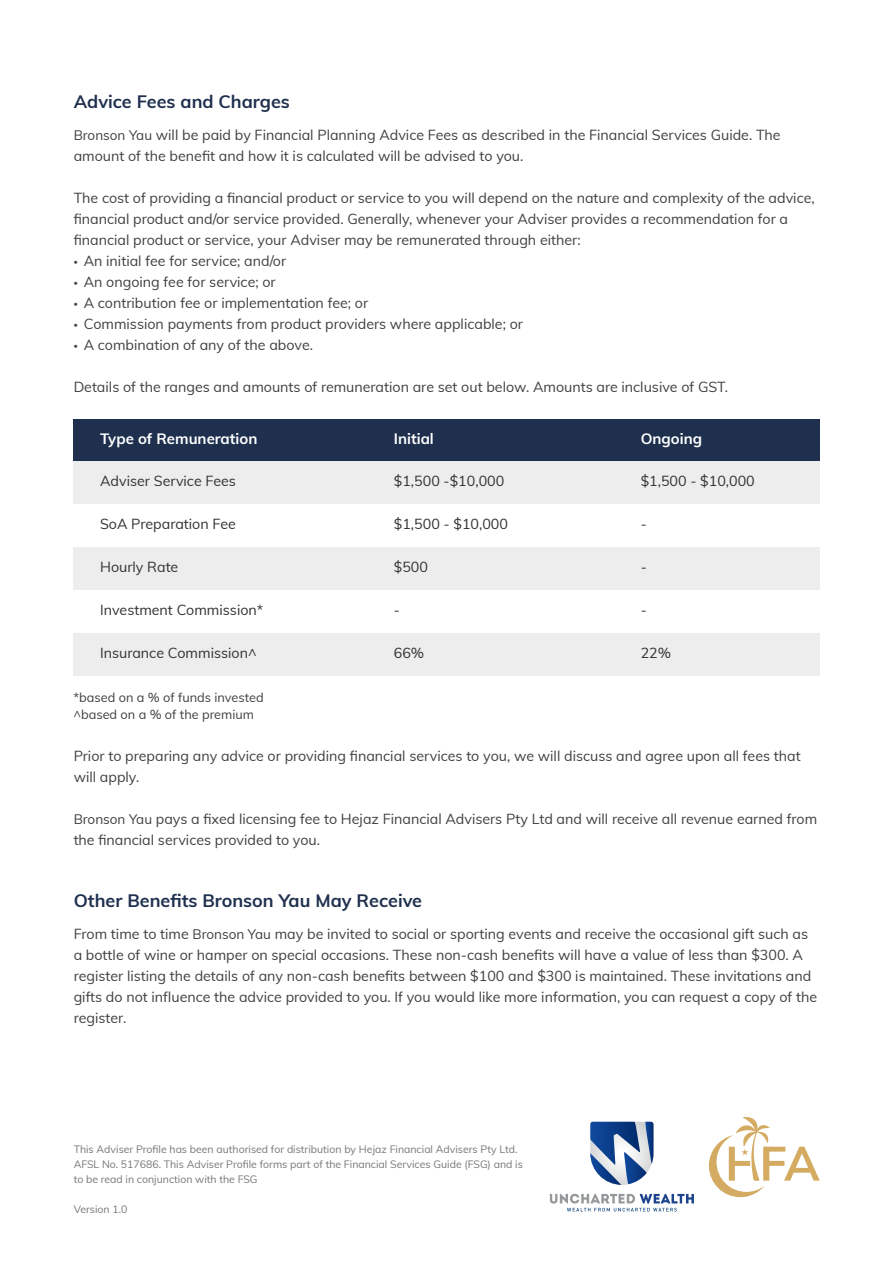
<style>
.page{position:relative;width:893px;height:1263px;background:#fff}
.page>*{position:absolute;margin:0;border:0;box-sizing:border-box;transform-origin:0 0}
.t1{font:700 18px "Muli";color:#1f304f}
.t2{font:700 15px "Muli";color:#fff}
.t3{font:14.25px/21px "Muli";color:#3f3f3f}
.t4{font:14.25px "Muli";color:#313131}
.t5{font:12.75px/16.5px "Muli";color:#3f3f3f}
.t6{font:10.5px/15px "Muli";color:#777}
.s1{font-size:13.5px}
.s2{font-family:"Myriad Pro"}
</style>
<div class="page">
<div style="left:74px;top:419px;width:746px;height:42px;background:#1f304f"></div>
<div style="left:74px;top:461px;width:746px;height:43px;background:#ededed"></div>
<div style="left:74px;top:547px;width:746px;height:43px;background:#ededed"></div>
<div style="left:74px;top:633px;width:746px;height:43px;background:#ededed"></div>
<svg style="left:709px;top:1117px;width:111px;height:80px"></svg>
<svg style="left:550px;top:1194px;width:144px;height:17px"></svg>
<svg style="left:590px;top:1122px;width:63px;height:63px"></svg>
<p class="t1" style="left:74px;top:89px;width:218px">Advice Fees and Charges</p>
<p class="t3" style="left:74px;top:124px;width:708px"><span class="s1">Bronson Yau</span> will be paid by Financial Planning Advice Fees as described in the Financial Services Guide. The amount of the benefit and how it is calculated will be advised to you.</p>
<p class="t3" style="left:74px;top:187px;width:743px">The cost of providing a financial product or service to you will depend on the nature and complexity of the advice, financial product and/or service provided. Generally, whenever your Adviser provides a recommendation for a financial product or service, your Adviser may be remunerated through either:</p>
<p class="t3" style="left:74px;top:250px;width:214px"><span class="s2">•</span> An initial fee for service; and/or</p>
<p class="t3" style="left:74px;top:271px;width:204px"><span class="s2">•</span> An ongoing fee for service; or</p>
<p class="t3" style="left:74px;top:292px;width:296px"><span class="s2">•</span> A contribution fee or implementation fee; or</p>
<p class="t3" style="left:74px;top:313px;width:451px"><span class="s2">•</span> Commission payments from product providers where applicable; or</p>
<p class="t3" style="left:74px;top:334px;width:241px"><span class="s2">•</span> A combination of any of the above.</p>
<p class="t3" style="left:74px;top:376px;width:656px">Details of the ranges and amounts of remuneration are set out below. Amounts are inclusive of GST.</p>
<p class="t2" style="left:100px;top:428px;width:159px">Type of Remuneration</p>
<p class="t2" style="left:394px;top:428px;width:42px">Initial</p>
<p class="t2" style="left:641px;top:428px;width:63px">Ongoing</p>
<p class="t4" style="left:100px;top:471px;width:137px">Adviser Service Fees</p>
<p class="t4" style="left:394px;top:471px;width:112px">$1,500 -$10,000</p>
<p class="t4" style="left:641px;top:471px;width:116px">$1,500 - $10,000</p>
<p class="t4" style="left:100px;top:513px;width:137px">SoA Preparation Fee</p>
<p class="t4" style="left:394px;top:513px;width:116px">$1,500 - $10,000</p>
<p class="t4" style="left:641px;top:513px;width:8px">-</p>
<p class="t4" style="left:100px;top:556px;width:80px">Hourly Rate</p>
<p class="t4" style="left:394px;top:556px;width:36px">$500</p>
<p class="t4" style="left:641px;top:556px;width:8px">-</p>
<p class="t4" style="left:100px;top:599px;width:165px">Investment Commission*</p>
<p class="t4" style="left:394px;top:599px;width:8px">-</p>
<p class="t4" style="left:641px;top:599px;width:8px">-</p>
<p class="t4" style="left:100px;top:642px;width:158px">Insurance Commission^</p>
<p class="t4" style="left:394px;top:642px;width:32px">66%</p>
<p class="t4" style="left:641px;top:642px;width:32px">22%</p>
<p class="t5" style="left:73px;top:688px;width:192px">*based on a % of funds invested ^based on a % of the premium</p>
<p class="t3" style="left:74px;top:744px;width:729px">Prior to preparing any advice or providing financial services to you, we will discuss and agree upon all fees that will apply.</p>
<p class="t3" style="left:74px;top:807px;width:745px"><span class="s1">Bronson Yau</span> pays a fixed licensing fee to Hejaz Financial Advisers Pty Ltd and will receive all revenue earned from the financial services provided to you.</p>
<p class="t1" style="left:74px;top:887px;width:350px">Other Benefits Bronson Yau May Receive</p>
<p class="t3" style="left:74px;top:922px;width:745px">From time to time <span class="s1">Bronson Yau</span> may be invited to social or sporting events and receive the occasional gift such as a bottle of wine or hamper on special occasions. These non-cash benefits will have a value of less than $300. A register listing the details of any non-cash benefits between $100 and $300 is maintained. These invitations and gifts do not influence the advice provided to you. If you would like more information, you can request a copy of the register.</p>
<p class="t6" style="left:74px;top:1141px;width:451px">This Adviser Profile has been authorised for distribution by Hejaz Financial Advisers Pty Ltd.<br>AFSL No. 517686. This Adviser Profile forms part of the Financial Services Guide (FSG) and is to be read in conjunction with the FSG</p>
<p class="t6" style="left:74px;top:1201px;width:55px">Version 1.0</p>
</div>
